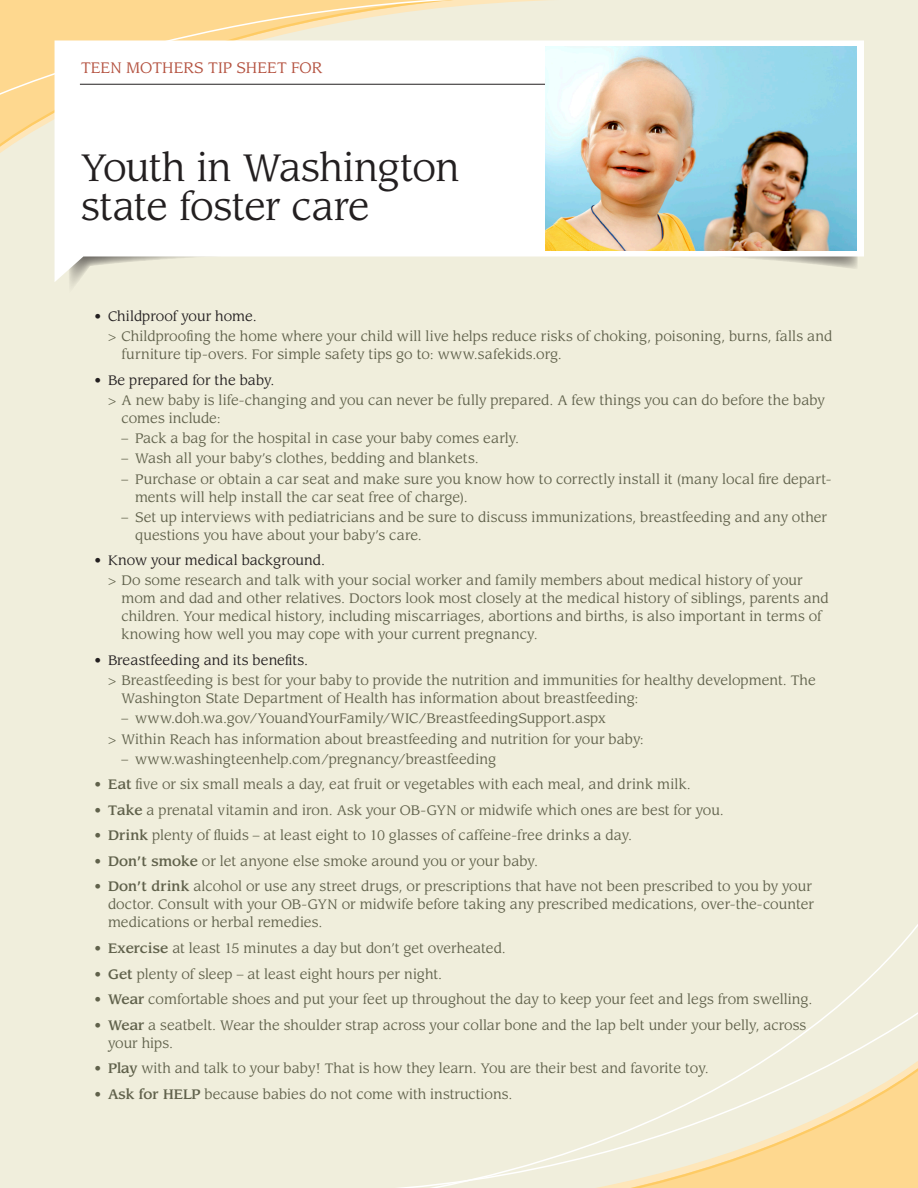
<style>
.page{position:relative;width:918px;height:1188px;background:#f0eedc}
.page>*{position:absolute;margin:0;border:0;box-sizing:border-box;transform-origin:0 0}
.t1{font:37.5px/39px "Leawood Std";letter-spacing:-.015em;color:#231f20}
.t2{font:15px "Leawood Std";color:#b45240}
.t3{font:13.5px/18px "Leawood Std";color:#60614b}
.t4{font:13.5px "Leawood Std";color:#231f20}
.s1{font-weight:500}
</style>
<div class="page">
<svg style="left:398px;top:924px;width:520px;height:264px"></svg>
<svg style="left:0;top:106px;width:55px;height:52px"></svg>
<svg style="left:0;top:0;width:547px;height:106px"></svg>
<svg style="left:55px;top:40px;width:809px;height:242px;background:#fbfbf8"></svg>
<hr style="left:80px;top:84px;width:474px;height:1px;background:#231f20">
<img style="left:546px;top:46px;width:311px;height:205px">
<p class="t2" style="left:81px;top:58px;width:242px">TEEN MOTHERS TIP SHEET FOR</p>
<p class="t1" style="left:81px;top:149px;width:380px">Youth in Washington state foster care</p>
<p class="t4" style="left:94px;top:308px;width:164px">• Childproof your home.</p>
<p class="t3" style="left:122px;top:328px;width:712px;text-indent:-14px">&gt; Childproofing the home where your child will live helps reduce risks of choking, poisoning, burns, falls and furniture tip-overs. For simple safety tips go to: www.safekids.org.</p>
<p class="t4" style="left:94px;top:372px;width:182px">• Be prepared for the baby.</p>
<p class="t3" style="left:122px;top:392px;width:705px;text-indent:-14px">&gt; A new baby is life-changing and you can never be fully prepared. A few things you can do before the baby comes include:</p>
<p class="t3" style="left:122px;top:430px;width:399px">– Pack a bag for the hospital in case your baby comes early.</p>
<p class="t3" style="left:122px;top:450px;width:359px">– Wash all your baby’s clothes, bedding and blankets.</p>
<p class="t3" style="left:135px;top:470px;width:698px;text-indent:-14px">– Purchase or obtain a car seat and make sure you know how to correctly install it (many local fire depart&shy;ments will help install the car seat free of charge).</p>
<p class="t3" style="left:135px;top:508px;width:694px;text-indent:-14px">– Set up interviews with pediatricians and be sure to discuss immunizations, breastfeeding and any other questions you have about your baby’s care.</p>
<p class="t4" style="left:94px;top:552px;width:232px">• Know your medical background.</p>
<p class="t3" style="left:122px;top:572px;width:709px;text-indent:-14px">&gt; Do some research and talk with your social worker and family members about medical history of your mom and dad and other relatives. Doctors look most closely at the medical history of siblings, parents and children. Your medical history, including miscarriages, abortions and births, is also important in terms of knowing how well you may cope with your current pregnancy.</p>
<p class="t4" style="left:94px;top:652px;width:215px">• Breastfeeding and its benefits.</p>
<p class="t3" style="left:122px;top:672px;width:696px;text-indent:-14px">&gt; Breastfeeding is best for your baby to provide the nutrition and immunities for healthy development. The<br>Washington State Department of Health has information about breastfeeding:</p>
<p class="t3" style="left:122px;top:710px;width:486px">– www.doh.wa.gov/YouandYourFamily/WIC/BreastfeedingSupport.aspx</p>
<p class="t3" style="left:108px;top:730px;width:537px">&gt; Within Reach has information about breastfeeding and nutrition for your baby:</p>
<p class="t3" style="left:122px;top:750px;width:376px">– www.washingteenhelp.com/pregnancy/breastfeeding</p>
<p class="t3" style="left:94px;top:776px;width:598px">• <span class="s1">Eat</span> five or six small meals a day, eat fruit or vegetables with each meal, and drink milk.</p>
<p class="t3" style="left:94px;top:801px;width:631px">• <span class="s1">Take</span> a prenatal vitamin and iron. Ask your OB-GYN or midwife which ones are best for you.</p>
<p class="t3" style="left:94px;top:827px;width:539px">• <span class="s1">Drink</span> plenty of fluids – at least eight to 10 glasses of caffeine-free drinks a day.</p>
<p class="t3" style="left:94px;top:852px;width:445px">• <span class="s1">Don’t smoke</span> or let anyone else smoke around you or your baby.</p>
<p class="t3" style="left:108px;top:878px;width:708px;text-indent:-14px">• <span class="s1">Don’t drink</span> alcohol or use any street drugs, or prescriptions that have not been prescribed to you by your doctor. Consult with your OB-GYN or midwife before taking any prescribed medications, over-the-counter medications or herbal remedies.</p>
<p class="t3" style="left:94px;top:940px;width:413px">• <span class="s1">Exercise</span> at least 15 minutes a day but don’t get overheated.</p>
<p class="t3" style="left:94px;top:965px;width:349px">• <span class="s1">Get</span> plenty of sleep – at least eight hours per night.</p>
<p class="t3" style="left:94px;top:991px;width:720px">• <span class="s1">Wear</span> comfortable shoes and put your feet up throughout the day to keep your feet and legs from swelling.</p>
<p class="t3" style="left:108px;top:1016px;width:700px;text-indent:-14px">• <span class="s1">Wear</span> a seatbelt. Wear the shoulder strap across your collar bone and the lap belt under your belly, across your hips.</p>
<p class="t3" style="left:94px;top:1060px;width:616px">• <span class="s1">Play</span> with and talk to your baby! That is how they learn. You are their best and favorite toy.</p>
<p class="t3" style="left:94px;top:1085px;width:420px">• <span class="s1">Ask for HELP</span> because babies do not come with instructions.</p>
</div>
